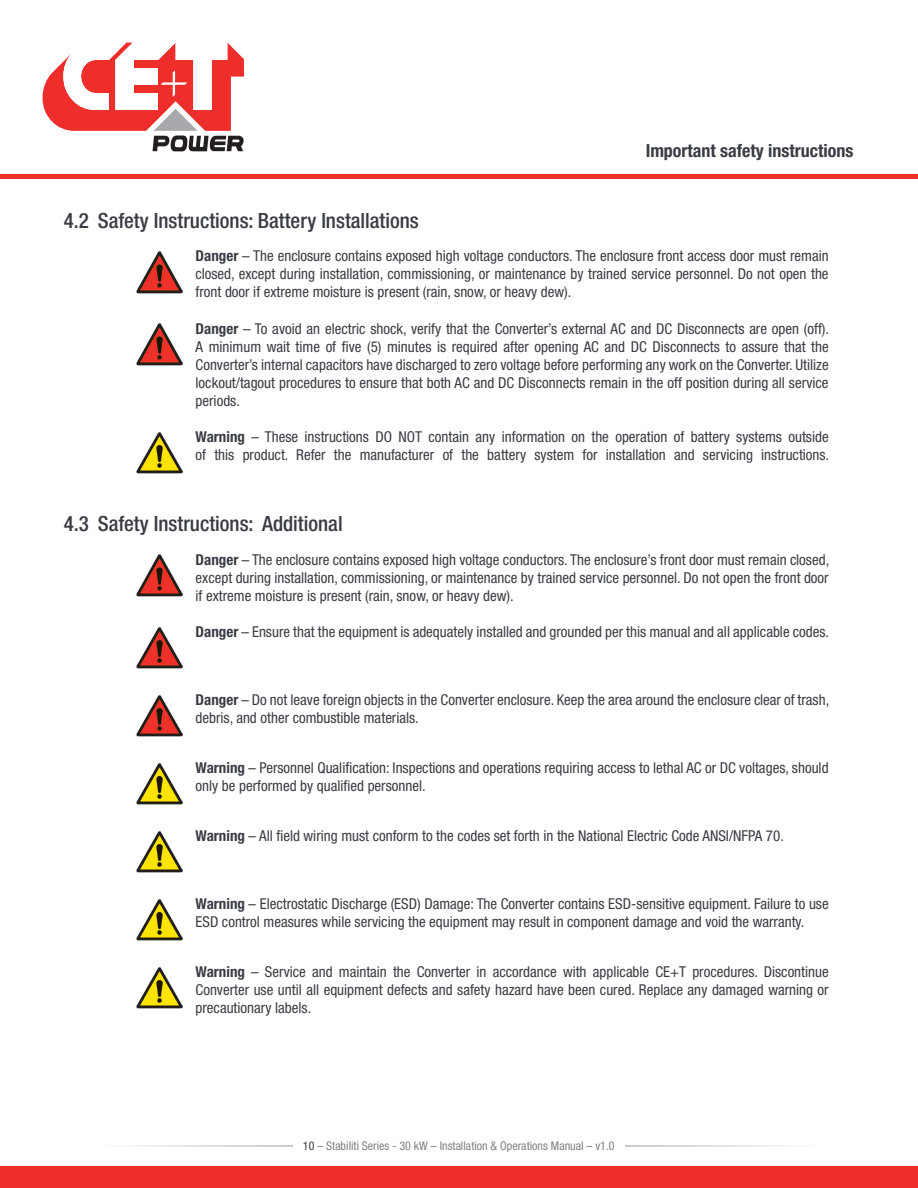
<style>
.page{position:relative;width:918px;height:1188px;background:#fff}
.page>*{position:absolute;margin:0;border:0;box-sizing:border-box;transform-origin:0 0}
.t1{font:500 condensed 21px "Helvetica Neue LT Std";color:#393c43}
.t2{font:700 condensed 18px "Helvetica Neue LT Std";color:#393c43}
.Table_data__Left{font:condensed 15px/18px "Helvetica Neue LT Std";color:#393c43;text-align:justify}
.t3{font:condensed 12px "Helvetica Neue LT Std";color:#808285}
.s1{font-weight:700}
.s2{color:#393c43}
</style>
<div class="page">
<hr style="left:98px;top:1146px;width:722px;height:1px;background:#393c43">
<div style="left:293px;top:1135px;width:332px;height:22px;background:#fff"></div>
<div style="left:0;top:1167px;width:918px;height:21px;background:#ee2e2b"></div>
<div style="left:0;top:174px;width:918px;height:5px;background:#ee2e2b"></div>
<svg style="left:43px;top:43px;width:201px;height:108px"></svg>
<img style="left:136px;top:251px;width:47px;height:42px">
<img style="left:136px;top:323px;width:47px;height:42px">
<img style="left:136px;top:432px;width:47px;height:42px">
<img style="left:136px;top:554px;width:47px;height:42px">
<img style="left:136px;top:627px;width:47px;height:42px">
<img style="left:136px;top:695px;width:47px;height:42px">
<img style="left:136px;top:763px;width:47px;height:42px">
<img style="left:136px;top:831px;width:47px;height:42px">
<img style="left:136px;top:899px;width:47px;height:42px">
<img style="left:136px;top:967px;width:47px;height:42px">
<p class="t2" style="left:646px;top:140px;width:209px">Important safety instructions</p>
<p class="t1" style="left:64px;top:208px;width:357px">4.2 Safety Instructions: Battery Installations</p>
<p class="Table_data__Left" style="left:196px;top:247px;width:635px"><span class="s1">Danger</span> – The enclosure contains exposed high voltage conductors. The enclosure front access door must remain closed, except during installation, commissioning, or maintenance by trained service personnel. Do not open the front door if extreme moisture is present (rain, snow, or heavy dew).</p>
<p class="Table_data__Left" style="left:196px;top:319px;width:635px"><span class="s1">Danger</span> – To avoid an electric shock, verify that the Converter’s external AC and DC Disconnects are open (off).<br>A minimum wait time of five (5) minutes is required after opening AC and DC Disconnects to assure that the Converter’s internal capacitors have discharged to zero voltage before performing any work on the Converter. Utilize lockout/tagout procedures to ensure that both AC and DC Disconnects remain in the off position during all service periods.</p>
<p class="Table_data__Left" style="left:196px;top:427px;width:635px"><span class="s1">Warning</span> – These instructions DO NOT contain any information on the operation of battery systems outside of this product. Refer the manufacturer of the battery system for installation and servicing instructions.</p>
<p class="t1" style="left:64px;top:511px;width:280px">4.3 Safety Instructions: Additional</p>
<p class="Table_data__Left" style="left:196px;top:550px;width:635px"><span class="s1">Danger</span> – The enclosure contains exposed high voltage conductors. The enclosure’s front door must remain closed, except during installation, commissioning, or maintenance by trained service personnel. Do not open the front door if extreme moisture is present (rain, snow, or heavy dew).</p>
<p class="Table_data__Left" style="left:196px;top:623px;width:635px"><span class="s1">Danger</span> – Ensure that the equipment is adequately installed and grounded per this manual and all applicable codes.</p>
<p class="Table_data__Left" style="left:196px;top:691px;width:635px"><span class="s1">Danger</span> – Do not leave foreign objects in the Converter enclosure. Keep the area around the enclosure clear of trash, debris, and other combustible materials.</p>
<p class="Table_data__Left" style="left:196px;top:759px;width:635px"><span class="s1">Warning</span> – Personnel Qualification: Inspections and operations requiring access to lethal AC or DC voltages, should only be performed by qualified personnel.</p>
<p class="Table_data__Left" style="left:196px;top:827px;width:590px"><span class="s1">Warning</span> – All field wiring must conform to the codes set forth in the National Electric Code ANSI/NFPA 70.</p>
<p class="Table_data__Left" style="left:196px;top:895px;width:635px"><span class="s1">Warning</span> – Electrostatic Discharge (ESD) Damage: The Converter contains ESD-sensitive equipment. Failure to use<br>ESD control measures while servicing the equipment may result in component damage and void the warranty.</p>
<p class="Table_data__Left" style="left:196px;top:963px;width:635px"><span class="s1">Warning</span> – Service and maintain the Converter in accordance with applicable CE+T procedures. Discontinue Converter use until all equipment defects and safety hazard have been cured. Replace any damaged warning or precautionary labels.</p>
<p class="t3" style="left:303px;top:1139px;width:313px"><span class="s2">10</span> – Stabiliti Series - 30 kW – Installation &amp; Operations Manual – v1.0</p>
</div>
